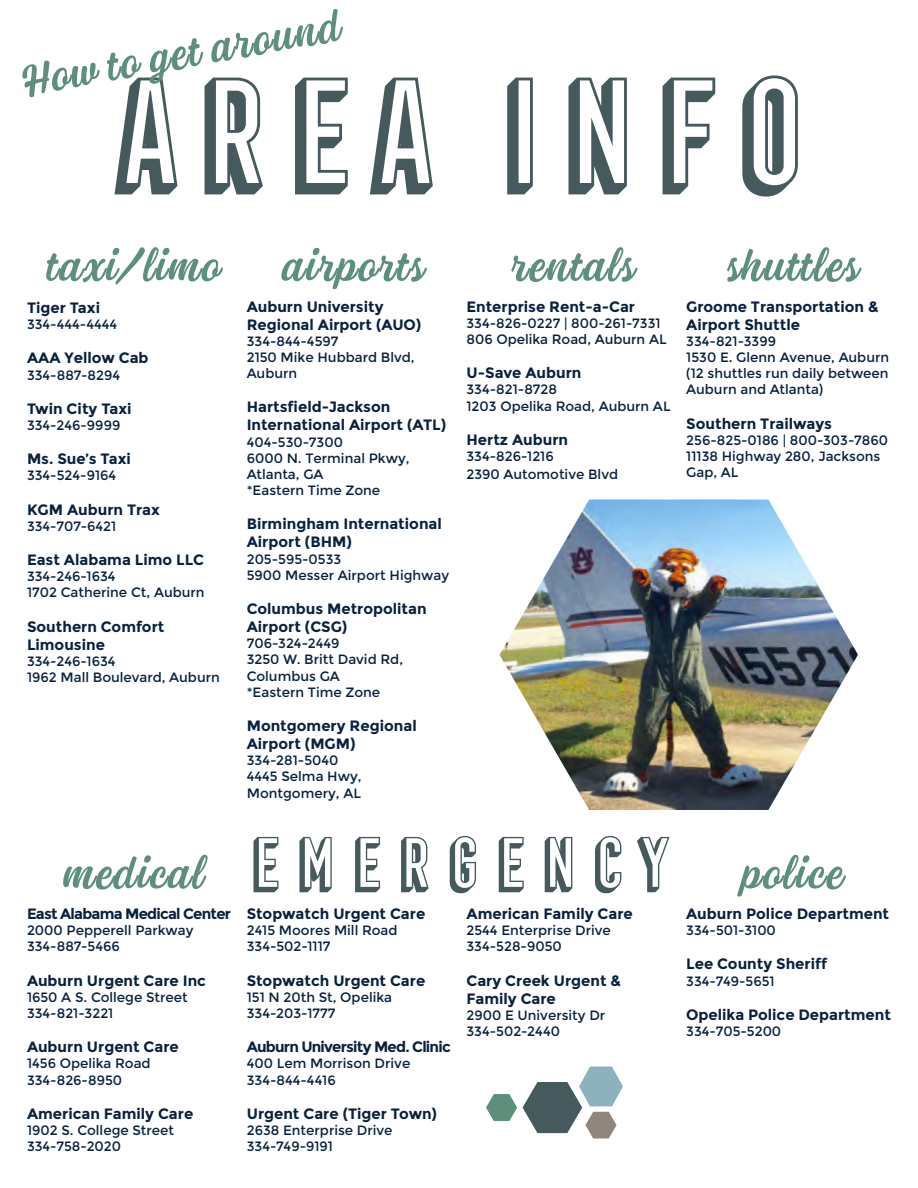
<style>
.page{position:relative;width:918px;height:1188px;background:#fff}
.page>*{position:absolute;margin:0;border:0;box-sizing:border-box;transform-origin:0 0}
.t1{font:142.5px "Frontage Condensed 3 D";letter-spacing:.05em;color:#46595c}
.t2{font:67.5px "Frontage Condensed 3 D";letter-spacing:.145em;color:#46595c}
.t3{font:italic 51px "Syrup Script";letter-spacing:.04em;color:#5d8f7c}
.t4{font:700 15px/18px "Montserrat";color:#09213f}
.t5{font:700 15px "Montserrat";letter-spacing:-.05em;color:#09213f}
.t6{font:13.5px/16.2px "Montserrat";color:#09213f}
</style>
<div class="page">
<svg style="left:523px;top:1066px;width:100px;height:72px"></svg>
<svg style="left:486px;top:1094px;width:31px;height:27px"></svg>
<img style="left:500px;top:500px;width:358px;height:310px">
<p class="t3" style="left:11px;top:48px;width:325px;rotate:-10deg">How to get around</p>
<p class="t1" style="left:109px;top:52px;width:703px">AREA INFO</p>
<p class="t3" style="left:43px;top:231px;width:175px">taxi/limo</p>
<p class="t3" style="left:278px;top:231px;width:143px">airports</p>
<p class="t3" style="left:507px;top:231px;width:125px">rentals</p>
<p class="t3" style="left:723px;top:231px;width:133px">shuttles</p>
<p class="t4" style="left:27px;top:299px;width:75px">Tiger Taxi</p>
<p class="t6" style="left:27px;top:317px;width:92px">334-444-4444</p>
<p class="t4" style="left:27px;top:349px;width:123px">AAA Yellow Cab</p>
<p class="t6" style="left:27px;top:367px;width:95px">334-887-8294</p>
<p class="t4" style="left:27px;top:400px;width:106px">Twin City Taxi</p>
<p class="t6" style="left:27px;top:417px;width:95px">334-246-9999</p>
<p class="t4" style="left:27px;top:450px;width:105px">Ms. Sue’s Taxi</p>
<p class="t6" style="left:27px;top:468px;width:91px">334-524-9164</p>
<p class="t4" style="left:27px;top:500px;width:134px">KGM Auburn Trax</p>
<p class="t6" style="left:27px;top:518px;width:91px">334-707-6421</p>
<p class="t4" style="left:27px;top:551px;width:179px">East Alabama Limo LLC</p>
<p class="t6" style="left:27px;top:569px;width:90px">334-246-1634</p>
<p class="t6" style="left:27px;top:585px;width:179px">1702 Catherine Ct, Auburn</p>
<p class="t4" style="left:27px;top:617px;width:139px">Southern Comfort<br>Limousine</p>
<p class="t6" style="left:27px;top:653px;width:90px">334-246-1634</p>
<p class="t6" style="left:27px;top:669px;width:194px">1962 Mall Boulevard, Auburn</p>
<p class="t4" style="left:247px;top:297px;width:176px">Auburn University<br>Regional Airport (AUO)</p>
<p class="t6" style="left:247px;top:333px;width:93px">334-844-4597</p>
<p class="t6" style="left:247px;top:349px;width:169px">2150 Mike Hubbard Blvd,<br>Auburn</p>
<p class="t4" style="left:247px;top:398px;width:201px">Hartsfield-Jackson<br>International Airport (ATL)</p>
<p class="t6" style="left:247px;top:434px;width:98px">404-530-7300</p>
<p class="t6" style="left:247px;top:450px;width:164px">6000 N. Terminal Pkwy,<br>Atlanta, GA</p>
<p class="t6" style="left:247px;top:482px;width:135px">*Eastern Time Zone</p>
<p class="t4" style="left:247px;top:515px;width:197px">Birmingham International<br>Airport (BHM)</p>
<p class="t6" style="left:247px;top:551px;width:96px">205-595-0533</p>
<p class="t6" style="left:247px;top:567px;width:204px">5900 Messer Airport Highway</p>
<p class="t4" style="left:247px;top:600px;width:181px">Columbus Metropolitan<br>Airport (CSG)</p>
<p class="t6" style="left:247px;top:635px;width:94px">706-324-2449</p>
<p class="t6" style="left:247px;top:652px;width:158px">3250 W. Britt David Rd,<br>Columbus GA</p>
<p class="t6" style="left:247px;top:684px;width:135px">*Eastern Time Zone</p>
<p class="t4" style="left:247px;top:717px;width:172px">Montgomery Regional<br>Airport (MGM)</p>
<p class="t6" style="left:247px;top:752px;width:93px">334-281-5040</p>
<p class="t6" style="left:247px;top:769px;width:116px">4445 Selma Hwy,<br>Montgomery, AL</p>
<p class="t4" style="left:466px;top:297px;width:170px">Enterprise Rent-a-Car</p>
<p class="t6" style="left:466px;top:315px;width:196px">334-826-0227 | 800-261-7331</p>
<p class="t6" style="left:466px;top:331px;width:202px">806 Opelika Road, Auburn AL</p>
<p class="t4" style="left:466px;top:364px;width:116px">U-Save Auburn</p>
<p class="t6" style="left:466px;top:382px;width:92px">334-821-8728</p>
<p class="t6" style="left:466px;top:398px;width:206px">1203 Opelika Road, Auburn AL</p>
<p class="t4" style="left:466px;top:430px;width:103px">Hertz Auburn</p>
<p class="t6" style="left:466px;top:448px;width:89px">334-826-1216</p>
<p class="t6" style="left:466px;top:466px;width:153px">2390 Automotive Blvd</p>
<p class="t4" style="left:686px;top:297px;width:194px">Groome Transportation &amp;<br>Airport Shuttle</p>
<p class="t6" style="left:686px;top:333px;width:91px">334-821-3399</p>
<p class="t6" style="left:686px;top:349px;width:204px">1530 E. Glenn Avenue, Auburn</p>
<p class="t6" style="left:686px;top:365px;width:204px">(12 shuttles run daily between<br>Auburn and Atlanta)</p>
<p class="t4" style="left:686px;top:414px;width:147px">Southern Trailways</p>
<p class="t6" style="left:686px;top:432px;width:203px">256-825-0186 | 800-303-7860</p>
<p class="t6" style="left:686px;top:448px;width:196px">11138 Highway 280, Jacksons<br>Gap, AL</p>
<p class="t2" style="left:247px;top:825px;width:426px">EMERGENCY</p>
<p class="t3" style="left:59px;top:838px;width:142px">medical</p>
<p class="t3" style="left:738px;top:838px;width:102px">police</p>
<p class="t4" style="left:247px;top:905px;width:180px">Stopwatch Urgent Care</p>
<p class="t6" style="left:247px;top:923px;width:152px">2415 Moores Mill Road</p>
<p class="t6" style="left:247px;top:939px;width:85px">334-502-1117</p>
<p class="t4" style="left:247px;top:971px;width:180px">Stopwatch Urgent Care</p>
<p class="t6" style="left:247px;top:989px;width:147px">151 N 20th St, Opelika</p>
<p class="t6" style="left:247px;top:1005px;width:90px">334-203-1777</p>
<p class="t5" style="left:247px;top:1038px;width:206px">Auburn University Med. Clinic</p>
<p class="t6" style="left:247px;top:1056px;width:165px">400 Lem Morrison Drive</p>
<p class="t6" style="left:247px;top:1072px;width:91px">334-844-4416</p>
<p class="t4" style="left:247px;top:1105px;width:192px">Urgent Care (Tiger Town)</p>
<p class="t6" style="left:247px;top:1122px;width:147px">2638 Enterprise Drive</p>
<p class="t6" style="left:247px;top:1139px;width:88px">334-749-9191</p>
<p class="t5" style="left:27px;top:905px;width:206px">East Alabama Medical Center</p>
<p class="t6" style="left:27px;top:923px;width:168px">2000 Pepperell Parkway</p>
<p class="t6" style="left:27px;top:939px;width:94px">334-887-5466</p>
<p class="t4" style="left:27px;top:971px;width:181px">Auburn Urgent Care Inc</p>
<p class="t6" style="left:27px;top:989px;width:162px">1650 A S. College Street</p>
<p class="t6" style="left:27px;top:1005px;width:88px">334-821-3221</p>
<p class="t4" style="left:27px;top:1038px;width:153px">Auburn Urgent Care</p>
<p class="t6" style="left:27px;top:1056px;width:125px">1456 Opelika Road</p>
<p class="t6" style="left:27px;top:1072px;width:97px">334-826-8950</p>
<p class="t4" style="left:27px;top:1105px;width:168px">American Family Care</p>
<p class="t6" style="left:27px;top:1122px;width:149px">1902 S. College Street</p>
<p class="t6" style="left:27px;top:1139px;width:96px">334-758-2020</p>
<p class="t4" style="left:466px;top:905px;width:168px">American Family Care</p>
<p class="t6" style="left:466px;top:923px;width:146px">2544 Enterprise Drive</p>
<p class="t6" style="left:466px;top:939px;width:97px">334-528-9050</p>
<p class="t4" style="left:466px;top:971px;width:156px">Cary Creek Urgent &amp;<br>Family Care</p>
<p class="t6" style="left:466px;top:1007px;width:140px">2900 E University Dr</p>
<p class="t6" style="left:466px;top:1023px;width:95px">334-502-2440</p>
<p class="t4" style="left:686px;top:905px;width:204px">Auburn Police Department</p>
<p class="t6" style="left:686px;top:923px;width:91px">334-501-3100</p>
<p class="t4" style="left:686px;top:955px;width:142px">Lee County Sheriff</p>
<p class="t6" style="left:686px;top:973px;width:90px">334-749-5651</p>
<p class="t4" style="left:686px;top:1006px;width:206px">Opelika Police Department</p>
<p class="t6" style="left:686px;top:1023px;width:97px">334-705-5200</p>
</div>
